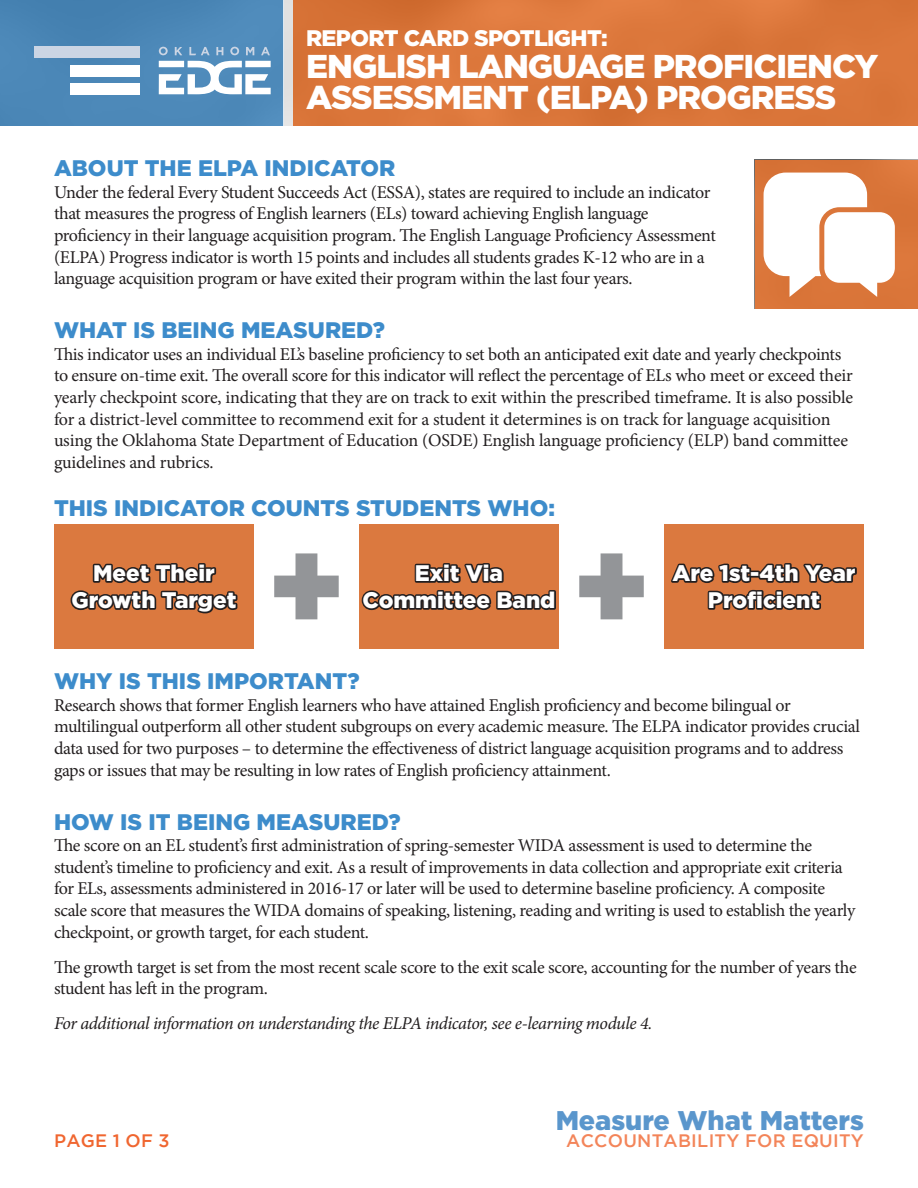
<style>
.page{position:relative;width:918px;height:1188px;background:#fff}
.page>*{position:absolute;margin:0;border:0;box-sizing:border-box;transform-origin:0 0}
.LARGER_HEADER_1{font:900 33px/31.5px "Gotham";letter-spacing:-.03em;color:#fff}
.t1{font:900 27px "Gotham";color:#317cc0}
.t2{font:900 22.5px "Gotham";color:#3d8ccb}
.GRAPHIC_TEXT{font:900 22.5px/27px "Gotham";color:#fff;text-align:center}
.SMALL_HEADER_1{font:900 22.5px "Gotham";letter-spacing:-.03em;color:#fff}
.Body_Text{font:18px/21.6px "Minion Pro";letter-spacing:-.02em;color:#231f20}
.Body_Text-2{font:italic 18px "Minion Pro";letter-spacing:-.03em;color:#231f20}
.t3{font:500 18px "Gotham";letter-spacing:.015em;color:#f06630}
</style>
<div class="page">
<div style="left:293px;top:0;width:625px;height:126px;background:#db763a"></div>
<div style="left:0;top:0;width:283px;height:126px;background:#4c88b8"></div>
<div style="left:283px;top:0;width:10px;height:126px;background:#e0e0e0"></div>
<div style="left:54px;top:524px;width:200px;height:125px;background:#db793f"></div>
<svg style="left:70px;top:563px;width:168px;height:51px"></svg>
<div style="left:359px;top:524px;width:200px;height:125px;background:#db793f"></div>
<svg style="left:361px;top:563px;width:195px;height:48px"></svg>
<div style="left:664px;top:524px;width:200px;height:125px;background:#db793f"></div>
<svg style="left:671px;top:563px;width:186px;height:47px"></svg>
<svg style="left:274px;top:553px;width:65px;height:66px"></svg>
<svg style="left:579px;top:553px;width:65px;height:66px"></svg>
<div style="left:34px;top:47px;width:105px;height:11px;background:#cbd5e4"></div>
<div style="left:70px;top:65px;width:69px;height:11px;background:#fff"></div>
<div style="left:70px;top:83px;width:69px;height:11px;background:#fff"></div>
<svg style="left:159px;top:47px;width:112px;height:47px"></svg>
<div style="left:755px;top:160px;width:163px;height:149px;background:#da7539"></div>
<svg style="left:764px;top:173px;width:131px;height:124px"></svg>
<h1 class="SMALL_HEADER_1" style="left:306px;top:25px;width:303px">REPORT CARD SPOTLIGHT:</h1>
<p class="LARGER_HEADER_1" style="left:306px;top:50px;width:574px">ENGLISH LANGUAGE PROFICIENCY<br>ASSESSMENT (ELPA) PROGRESS</p>
<p class="t2" style="left:54px;top:155px;width:343px">ABOUT THE ELPA INDICATOR</p>
<p class="Body_Text" style="left:54px;top:181px;width:663px">Under the federal Every Student Succeeds Act (ESSA), states are required to include an indicator that measures the progress of English learners (ELs) toward achieving English language proficiency in their language acquisition program. The English Language Proficiency Assessment (ELPA) Progress indicator is worth 15 points and includes all students grades K-12 who are in a language acquisition program or have exited their program within the last four years.</p>
<p class="t2" style="left:54px;top:317px;width:333px">WHAT IS BEING MEASURED?</p>
<p class="Body_Text" style="left:54px;top:343px;width:801px">This indicator uses an individual EL’s baseline proficiency to set both an anticipated exit date and yearly checkpoints to ensure on-time exit. The overall score for this indicator will reflect the percentage of ELs who meet or exceed their yearly checkpoint score, indicating that they are on track to exit within the prescribed timeframe. It is also possible for a district-level committee to recommend exit for a student it determines is on track for language acquisition using the Oklahoma State Department of Education (OSDE) English language proficiency (ELP) band committee guidelines and rubrics.</p>
<p class="t2" style="left:54px;top:495px;width:503px">THIS INDICATOR COUNTS STUDENTS WHO:</p>
<p class="GRAPHIC_TEXT" style="left:71px;top:559px;width:167px">Meet Their<br>Growth Target</p>
<p class="GRAPHIC_TEXT" style="left:363px;top:559px;width:194px">Exit Via<br>Committee Band</p>
<p class="GRAPHIC_TEXT" style="left:673px;top:559px;width:185px">Are 1st-4th Year<br>Proficient</p>
<p class="t2" style="left:54px;top:668px;width:307px">WHY IS THIS IMPORTANT?</p>
<p class="Body_Text" style="left:54px;top:694px;width:808px">Research shows that former English learners who have attained English proficiency and become bilingual or multilingual outperform all other student subgroups on every academic measure. The ELPA indicator provides crucial data used for two purposes – to determine the effectiveness of district language acquisition programs and to address gaps or issues that may be resulting in low rates of English proficiency attainment.</p>
<p class="t2" style="left:54px;top:809px;width:348px">HOW IS IT BEING MEASURED?</p>
<p class="Body_Text" style="left:54px;top:835px;width:803px">The score on an EL student’s first administration of spring-semester WIDA assessment is used to determine the student’s timeline to proficiency and exit. As a result of improvements in data collection and appropriate exit criteria for ELs, assessments administered in 2016-17 or later will be used to determine baseline proficiency. A composite scale score that measures the WIDA domains of speaking, listening, reading and writing is used to establish the yearly checkpoint, or growth target, for each student.</p>
<p class="Body_Text" style="left:54px;top:956px;width:804px">The growth target is set from the most recent scale score to the exit scale score, accounting for the number of years the student has left in the program.</p>
<p class="Body_Text-2" style="left:54px;top:1011px;width:600px">For additional information on understanding the ELPA indicator, see e-learning module 4.</p>
<p class="t3" style="left:54px;top:1131px;width:117px">PAGE 1 OF 3</p>
<h2 class="t1" style="left:555px;top:1105px;width:310px">Measure What Matters</h2>
<p class="t3" style="left:566px;top:1131px;width:299px">ACCOUNTABILITY FOR EQUITY</p>
</div>
